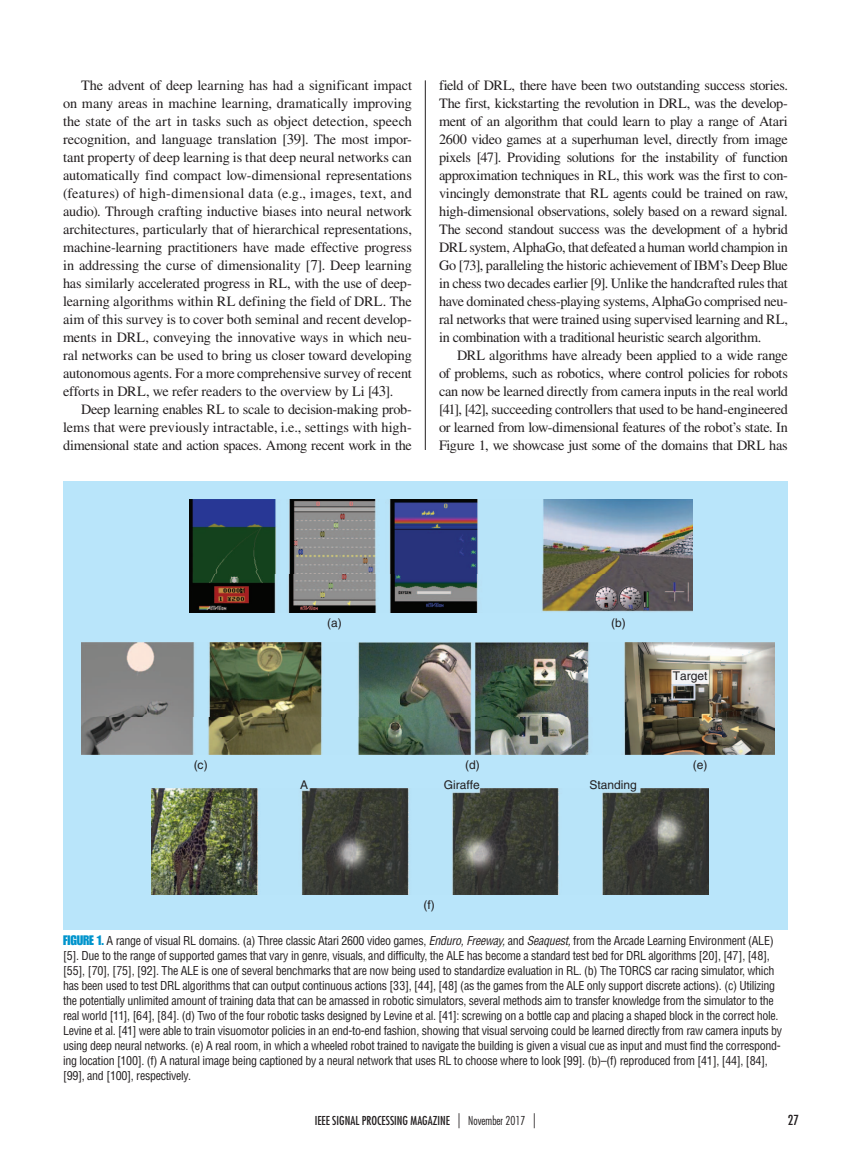
<style>
.page{position:relative;width:851px;height:1161px;background:#fff}
.page>*{position:absolute;margin:0;border:0;box-sizing:border-box;transform-origin:0 0}
.t1{font:14.25px/18px "Times LT Std";letter-spacing:-.02em;color:#231f20;text-align:justify}
.t2{font:condensed 13.5px "Futura Std";color:#231f20}
.t3{font:condensed 12px/15px "Helvetica LT Std";letter-spacing:-.025em;color:#231f20}
.t4{font:condensed 12px "Futura Std";color:#231f20}
.t5{font:12px "Helvetica";color:#231f20}
.s1{font-size:15px}
.s2{font-family:"Impact LT Std";font-stretch:normal;font-size:13.5px;color:#0094cc}
.s3{font-style:italic}
.s4{font-weight:300;font-size:15px}
.s5{font-weight:300}
</style>
<div class="page">
<hr style="left:425px;top:80px;width:1px;height:370px;background:#231f20">
<div style="left:63px;top:481px;width:724px;height:448px;background:#b9e5fa"></div>
<img style="left:151px;top:789px;width:557px;height:105px">
<img style="left:81px;top:642px;width:693px;height:113px">
<img style="left:189px;top:499px;width:503px;height:114px">
<p class="t1" style="left:63px;top:76px;width:350px;text-indent:18px">The advent of deep learning has had a significant impact on many areas in machine learning, dramatically improving the state of the art in tasks such as object detection, speech recognition, and language translation [<span class="s1">39</span>]. The most impor&shy;tant property of deep learning is that deep neural networks can automatically find compact low-dimensional representations (features) of high-dimensional data (e.g., images, text, and audio). Through crafting inductive biases into neural network architectures, particularly that of hierarchical representations, machine-learning practitioners have made effective progress in addressing the curse of dimensionality [<span class="s1">7</span>]. Deep learning has similarly accelerated progress in RL, with the use of deep&shy;learning algorithms within RL defining the field of DRL. The aim of this survey is to cover both seminal and recent develop&shy;ments in DRL, conveying the innovative ways in which neu&shy;ral networks can be used to bring us closer toward developing autonomous agents. For a more comprehensive survey of recent efforts in DRL, we refer readers to the overview by Li [<span class="s1">43</span>].</p>
<p class="t1" style="left:63px;top:400px;width:350px;text-indent:18px">Deep learning enables RL to scale to decision-making prob&shy;lems that were previously intractable, i.e., settings with high&shy;dimensional state and action spaces. Among recent work in the</p>
<p class="t1" style="left:439px;top:76px;width:350px">field of DRL, there have been two outstanding success stories.<br>The first, kickstarting the revolution in DRL, was the develop&shy;ment of an algorithm that could learn to play a range of Atari 2600 video games at a superhuman level, directly from image pixels [47]. Providing solutions for the instability of function approximation techniques in RL, this work was the first to con&shy;vincingly demonstrate that RL agents could be trained on raw, high-dimensional observations, solely based on a reward signal.<br>The second standout success was the development of a hybrid DRL system, AlphaGo, that defeated a human world champion in Go [73], paralleling the historic achievement of IBM’s Deep Blue in chess two decades earlier [9]. Unlike the handcrafted rules that have dominated chess-playing systems, AlphaGo comprised neu&shy;ral networks that were trained using supervised learning and RL, in combination with a traditional heuristic search algorithm.</p>
<p class="t1" style="left:439px;top:346px;width:350px;text-indent:18px">DRL algorithms have already been applied to a wide range of problems, such as robotics, where control policies for robots can now be learned directly from camera inputs in the real world [41], [42], succeeding controllers that used to be hand-engineered or learned from low-dimensional features of the robot’s state. In Figure 1, we showcase just some of the domains that DRL has</p>
<p class="t5" style="left:327px;top:616px;width:16px">(a)</p>
<p class="t5" style="left:611px;top:616px;width:16px">(b)</p>
<p class="t5" style="left:194px;top:758px;width:15px">(c)</p>
<p class="t5" style="left:465px;top:758px;width:16px">(d)</p>
<p class="t5" style="left:300px;top:778px;width:10px">A</p>
<p class="t5" style="left:444px;top:778px;width:38px">Giraffe</p>
<p class="t5" style="left:589px;top:778px;width:49px">Standing</p>
<p class="t5" style="left:672px;top:669px;width:36px">Target</p>
<p class="t5" style="left:692px;top:758px;width:16px">(e)</p>
<p class="t5" style="left:423px;top:897px;width:13px">(f)</p>
<p class="t3" style="left:63px;top:933px;width:720px"><span class="s2">FIGURE 1.</span> A range of visual RL domains. (a) Three classic Atari 2600 video games, <span class="s3">Enduro, Freeway,</span> and <span class="s3">Seaquest,</span> from the Arcade Learning Environment (ALE) [5]. Due to the range of supported games that vary in genre, visuals, and difficulty, the ALE has become a standard test bed for DRL algorithms [20], [47], [48], [55], [70], [75], [92]. The ALE is one of several benchmarks that are now being used to standardize evaluation in RL. (b) The TORCS car racing simulator, which has been used to test DRL algorithms that can output continuous actions [33], [44], [48] (as the games from the ALE only support discrete actions). (c) Utilizing the potentially unlimited amount of training data that can be amassed in robotic simulators, several methods aim to transfer knowledge from the simulator to the real world [11], [64], [84]. (d) Two of the four robotic tasks designed by Levine et al. [41]: screwing on a bottle cap and placing a shaped block in the correct hole.<br>Levine et al. [41] were able to train visuomotor policies in an end-to-end fashion, showing that visual servoing could be learned directly from raw camera inputs by using deep neural networks. (e) A real room, in which a wheeled robot trained to navigate the building is given a visual cue as input and must find the correspond&shy;ing location [100]. (f) A natural image being captioned by a neural network that uses RL to choose where to look [99]. (b)–(f) reproduced from [41], [44], [84], [99], and [100], respectively.</p>
<p class="t4" style="left:315px;top:1113px;width:223px">IEEE SIGNAL PROCESSI NG MAGAZINE <span class="s4">|</span> <span class="s5">November 2017</span> <span class="s4">|</span></p>
<p class="t2" style="left:788px;top:1112px;width:13px">27</p>
</div>
